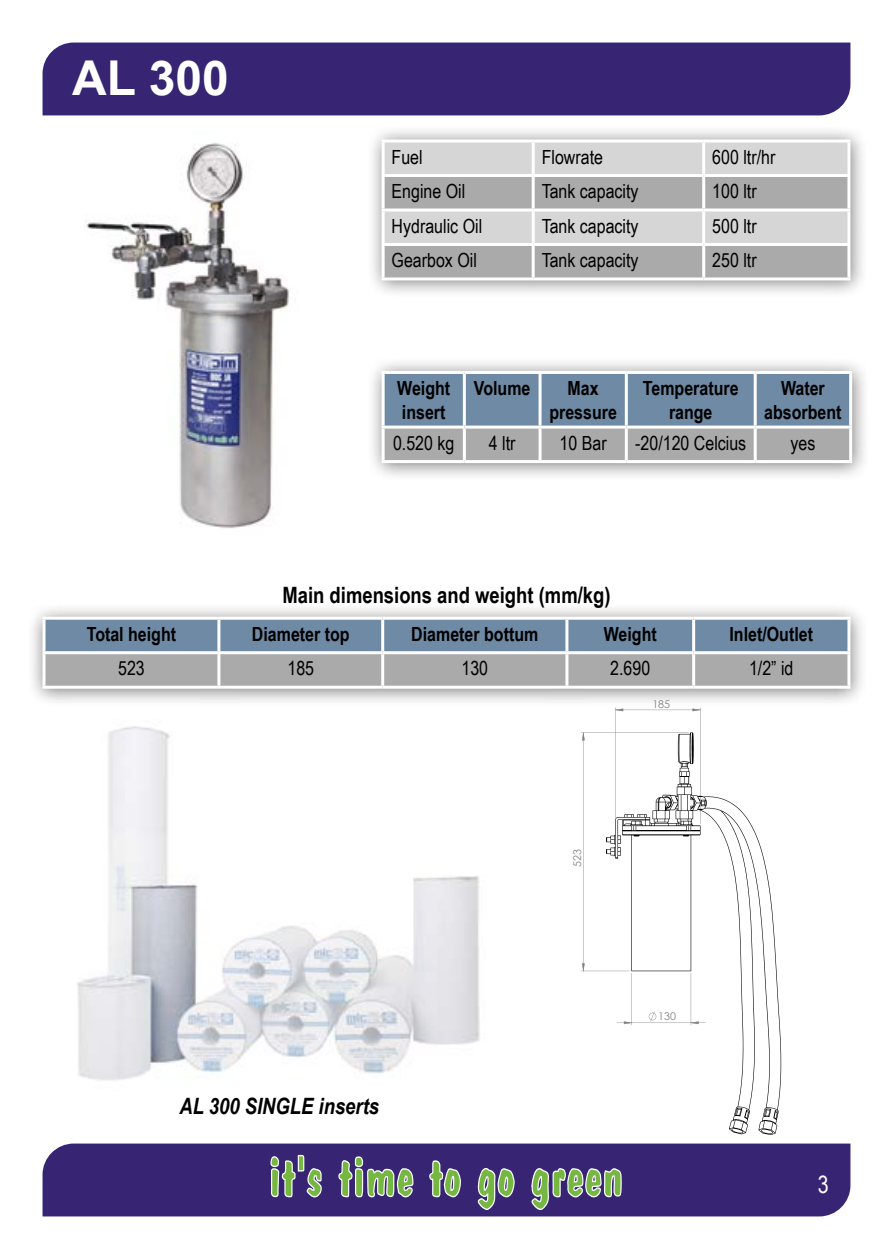
<style>
.page{position:relative;width:893px;height:1259px;background:#fff}
.page>*{position:absolute;margin:0;border:0;box-sizing:border-box;transform-origin:0 0}
.t1{font:700 48px "Arial";color:#fff}
.t2{font:24px "Arial Narrow";color:#fff}
.t3{font:700 22.5px "Arial Narrow";color:#000}
.t4{font:italic 700 22.5px "Arial Narrow";color:#000}
.t5{font:19.5px "Arial Narrow";color:#000}
.t6{font:700 19.5px/23.4px "Arial Narrow";color:#000;text-align:center}
.t7{font:10.8px "Century Gothic";color:#808080}
.t8{font:10.5px "Century Gothic";color:#808080}
</style>
<div class="page">
<div style="left:43px;top:43px;width:807px;height:72px;background:#372473"></div>
<div style="left:43px;top:1143px;width:807px;height:73px;background:#372473"></div>
<svg style="left:478px;top:1167px;width:37px;height:43px;background:#758978"></svg>
<svg style="left:429px;top:1160px;width:32px;height:37px"></svg>
<svg style="left:531px;top:1167px;width:91px;height:43px;background:#6e7b79"></svg>
<svg style="left:270px;top:1154px;width:52px;height:43px;background:#6b757c"></svg>
<svg style="left:338px;top:1156px;width:75px;height:41px;background:#707e7a"></svg>
<img style="left:86px;top:143px;width:203px;height:386px">
<div style="left:365px;top:356px;width:506px;height:126px;background:#000;opacity:.5"></div>
<svg style="left:385px;top:374px;width:464px;height:86px;background:#8697a7"></svg>
<hr style="left:463px;top:374px;width:3px;height:51px;background:#fff">
<hr style="left:538px;top:374px;width:3px;height:51px;background:#fff">
<hr style="left:382px;top:428px;width:3px;height:32px;background:#fff">
<hr style="left:463px;top:428px;width:3px;height:32px;background:#fff">
<hr style="left:538px;top:428px;width:3px;height:32px;background:#fff">
<hr style="left:382px;top:460px;width:82px;height:3px;background:#fff">
<hr style="left:464px;top:460px;width:76px;height:3px;background:#fff">
<hr style="left:540px;top:460px;width:86px;height:3px;background:#fff">
<hr style="left:626px;top:460px;width:129px;height:3px;background:#fff">
<hr style="left:755px;top:460px;width:97px;height:3px;background:#fff">
<hr style="left:625px;top:374px;width:3px;height:51px;background:#fff">
<hr style="left:754px;top:374px;width:3px;height:51px;background:#fff">
<hr style="left:625px;top:428px;width:3px;height:32px;background:#fff">
<hr style="left:754px;top:428px;width:3px;height:32px;background:#fff">
<hr style="left:849px;top:428px;width:3px;height:32px;background:#fff">
<hr style="left:382px;top:371px;width:82px;height:3px;background:#fff">
<hr style="left:382px;top:374px;width:3px;height:51px;background:#fff">
<hr style="left:464px;top:371px;width:76px;height:3px;background:#fff">
<hr style="left:540px;top:371px;width:86px;height:3px;background:#fff">
<hr style="left:626px;top:371px;width:129px;height:3px;background:#fff">
<hr style="left:755px;top:371px;width:97px;height:3px;background:#fff">
<hr style="left:849px;top:374px;width:3px;height:51px;background:#fff">
<hr style="left:382px;top:425px;width:82px;height:3px;background:#fff">
<hr style="left:464px;top:425px;width:76px;height:3px;background:#fff">
<hr style="left:540px;top:425px;width:86px;height:3px;background:#fff">
<hr style="left:626px;top:425px;width:129px;height:3px;background:#fff">
<hr style="left:755px;top:425px;width:97px;height:3px;background:#fff">
<div style="left:365px;top:124px;width:503px;height:176px;background:#000;opacity:.5"></div>
<div style="left:385px;top:142px;width:462px;height:32px;background:#d6d6d6"></div>
<svg style="left:385px;top:177px;width:462px;height:100px;background:#b9b9b9"></svg>
<hr style="left:382px;top:139px;width:151px;height:3px;background:#fff">
<hr style="left:382px;top:142px;width:3px;height:32px;background:#fff">
<hr style="left:532px;top:142px;width:3px;height:32px;background:#fff">
<hr style="left:702px;top:142px;width:3px;height:32px;background:#fff">
<hr style="left:382px;top:174px;width:151px;height:3px;background:#fff">
<hr style="left:382px;top:177px;width:3px;height:31px;background:#fff">
<hr style="left:532px;top:177px;width:3px;height:31px;background:#fff">
<hr style="left:702px;top:177px;width:3px;height:31px;background:#fff">
<hr style="left:382px;top:208px;width:151px;height:3px;background:#fff">
<hr style="left:382px;top:211px;width:3px;height:32px;background:#fff">
<hr style="left:533px;top:208px;width:171px;height:3px;background:#fff">
<hr style="left:532px;top:211px;width:3px;height:32px;background:#fff">
<hr style="left:704px;top:208px;width:146px;height:3px;background:#fff">
<hr style="left:702px;top:211px;width:3px;height:32px;background:#fff">
<hr style="left:382px;top:243px;width:151px;height:3px;background:#fff">
<hr style="left:382px;top:246px;width:3px;height:31px;background:#fff">
<hr style="left:533px;top:243px;width:171px;height:3px;background:#fff">
<hr style="left:532px;top:246px;width:3px;height:31px;background:#fff">
<hr style="left:704px;top:243px;width:146px;height:3px;background:#fff">
<hr style="left:702px;top:246px;width:3px;height:31px;background:#fff">
<hr style="left:382px;top:277px;width:151px;height:3px;background:#fff">
<hr style="left:533px;top:139px;width:171px;height:3px;background:#fff">
<hr style="left:704px;top:139px;width:146px;height:3px;background:#fff">
<hr style="left:847px;top:142px;width:3px;height:32px;background:#fff">
<hr style="left:533px;top:174px;width:171px;height:3px;background:#fff">
<hr style="left:704px;top:174px;width:146px;height:3px;background:#fff">
<hr style="left:847px;top:177px;width:3px;height:31px;background:#fff">
<hr style="left:847px;top:211px;width:3px;height:32px;background:#fff">
<hr style="left:847px;top:246px;width:3px;height:31px;background:#fff">
<hr style="left:533px;top:277px;width:171px;height:3px;background:#fff">
<hr style="left:704px;top:277px;width:146px;height:3px;background:#fff">
<div style="left:26px;top:601px;width:842px;height:107px;background:#000;opacity:.5"></div>
<svg style="left:46px;top:620px;width:801px;height:65px;background:#8c9aa8"></svg>
<hr style="left:217px;top:620px;width:3px;height:31px;background:#fff">
<hr style="left:381px;top:620px;width:3px;height:31px;background:#fff">
<hr style="left:43px;top:654px;width:3px;height:31px;background:#fff">
<hr style="left:217px;top:654px;width:3px;height:31px;background:#fff">
<hr style="left:381px;top:654px;width:3px;height:31px;background:#fff">
<hr style="left:43px;top:685px;width:176px;height:3px;background:#fff">
<hr style="left:219px;top:685px;width:164px;height:3px;background:#fff">
<hr style="left:383px;top:685px;width:184px;height:3px;background:#fff">
<hr style="left:567px;top:685px;width:127px;height:3px;background:#fff">
<hr style="left:694px;top:685px;width:156px;height:3px;background:#fff">
<hr style="left:565px;top:620px;width:3px;height:31px;background:#fff">
<hr style="left:692px;top:620px;width:3px;height:31px;background:#fff">
<hr style="left:565px;top:654px;width:3px;height:31px;background:#fff">
<hr style="left:692px;top:654px;width:3px;height:31px;background:#fff">
<hr style="left:847px;top:654px;width:3px;height:31px;background:#fff">
<hr style="left:43px;top:617px;width:176px;height:3px;background:#fff">
<hr style="left:43px;top:620px;width:3px;height:31px;background:#fff">
<hr style="left:219px;top:617px;width:164px;height:3px;background:#fff">
<hr style="left:383px;top:617px;width:184px;height:3px;background:#fff">
<hr style="left:567px;top:617px;width:127px;height:3px;background:#fff">
<hr style="left:694px;top:617px;width:156px;height:3px;background:#fff">
<hr style="left:847px;top:620px;width:3px;height:31px;background:#fff">
<hr style="left:43px;top:651px;width:176px;height:3px;background:#fff">
<hr style="left:219px;top:651px;width:164px;height:3px;background:#fff">
<hr style="left:383px;top:651px;width:184px;height:3px;background:#fff">
<hr style="left:567px;top:651px;width:127px;height:3px;background:#fff">
<hr style="left:694px;top:651px;width:156px;height:3px;background:#fff">
<img style="left:77px;top:726px;width:403px;height:355px">
<svg style="left:581px;top:707px;width:125px;height:265px"></svg>
<svg style="left:606px;top:732px;width:175px;height:403px"></svg>
<h1 class="t1" style="left:72px;top:46px;width:158px">AL 300</h1>
<p class="t5" style="left:392px;top:142px;width:33px">Fuel</p>
<p class="t5" style="left:542px;top:142px;width:63px">Flowrate</p>
<p class="t5" style="left:712px;top:142px;width:65px">600 ltr/hr</p>
<p class="t5" style="left:392px;top:177px;width:75px">Engine Oil</p>
<p class="t5" style="left:542px;top:177px;width:98px">Tank capacity</p>
<p class="t5" style="left:712px;top:177px;width:46px">100 ltr</p>
<p class="t5" style="left:392px;top:211px;width:92px">Hydraulic Oil</p>
<p class="t5" style="left:542px;top:211px;width:98px">Tank capacity</p>
<p class="t5" style="left:712px;top:211px;width:46px">500 ltr</p>
<p class="t5" style="left:392px;top:246px;width:87px">Gearbox Oil</p>
<p class="t5" style="left:542px;top:246px;width:98px">Tank capacity</p>
<p class="t5" style="left:712px;top:246px;width:46px">250 ltr</p>
<p class="t6" style="left:397px;top:376px;width:55px;text-align:left">Weight insert</p>
<p class="t6" style="left:474px;top:376px;width:58px">Volume</p>
<p class="t6" style="left:549px;top:376px;width:69px">Max pressure</p>
<p class="t6" style="left:643px;top:376px;width:97px">Temperature range</p>
<p class="t6" style="left:764px;top:376px;width:79px">Water absorbent</p>
<p class="t5" style="left:393px;top:428px;width:63px">0.520 kg</p>
<p class="t5" style="left:489px;top:428px;width:28px">4 ltr</p>
<p class="t5" style="left:560px;top:428px;width:49px">10 Bar</p>
<p class="t5" style="left:635px;top:428px;width:113px">-20/120 Celcius</p>
<p class="t5" style="left:790px;top:428px;width:26px">yes</p>
<p class="t3" style="left:282px;top:577px;width:330px">Main dimensions and weight (mm/kg)</p>
<p class="t6" style="left:87px;top:621px;width:91px">Total height</p>
<p class="t6" style="left:252px;top:621px;width:99px">Diameter top</p>
<p class="t6" style="left:411px;top:621px;width:129px">Diameter bottum</p>
<p class="t6" style="left:604px;top:621px;width:55px">Weight</p>
<p class="t6" style="left:729px;top:621px;width:85px">Inlet/Outlet</p>
<p class="t5" style="left:118px;top:654px;width:28px">523</p>
<p class="t5" style="left:287px;top:654px;width:28px">185</p>
<p class="t5" style="left:461px;top:654px;width:28px">130</p>
<p class="t5" style="left:610px;top:654px;width:42px">2.690</p>
<p class="t5" style="left:749px;top:654px;width:46px">1/2” id</p>
<p class="t4" style="left:180px;top:1088px;width:201px">AL 300 SINGLE inserts</p>
<p class="t7" style="left:571px;top:866px;width:19px;rotate:-90deg">523</p>
<p class="t8" style="left:652px;top:697px;width:19px">185</p>
<p class="t8" style="left:658px;top:1010px;width:19px">130</p>
<p class="t2" style="left:818px;top:1166px;width:12px">3</p>
</div>
